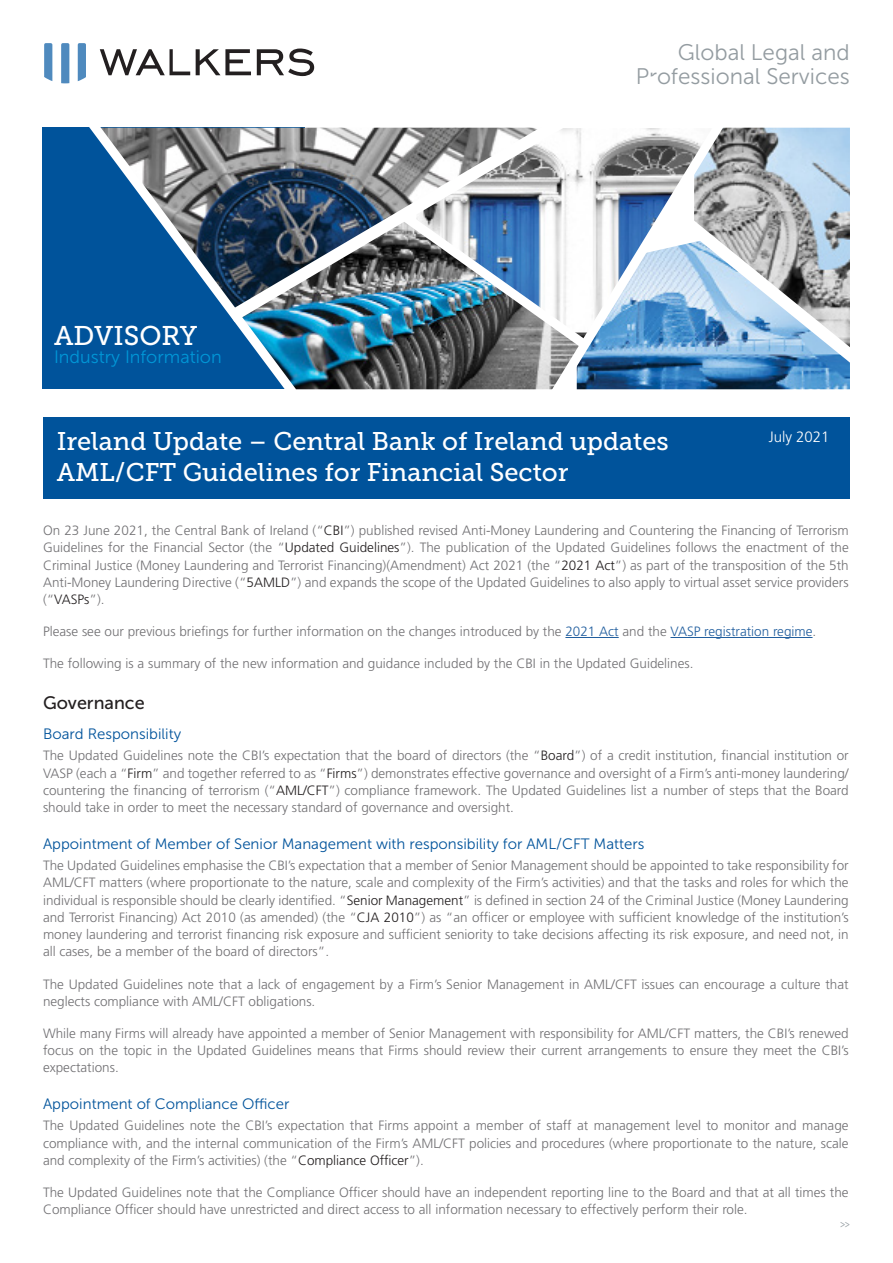
<style>
.page{position:relative;width:893px;height:1263px;background:#fff}
.page>*{position:absolute;margin:0;border:0;box-sizing:border-box;transform-origin:0 0}
.t1{font:27px "Museo Slab 500";color:#fff}
.t2{font:25.5px/31.5px "Museo Slab 500";color:#fff}
.t3{font:22.5px/24px "Museo Sans 300";color:#949ca1;text-align:right}
.t4{font:18px "Museo Sans 300";color:#0096d6}
.t5{font:18px "Museo Sans 500";color:#231f20}
.t6{font:15px "Museo Sans 300";color:#00539b}
.t7{font:300 15px "Frutiger LT Pro";color:#fff}
.t8{font:300 13.5px/17.2px "Frutiger LT Pro";color:#717073;text-align:justify}
.t9{font:12px "Museo Sans 300";color:#949ca1;scale:.75 1}
.s1{color:#231f20}
.s2{color:#215e9e}
</style>
<div class="page">
<svg style="left:100px;top:49px;width:73px;height:1px"></svg>
<svg style="left:196px;top:49px;width:54px;height:1px"></svg>
<svg style="left:257px;top:49px;width:51px;height:1px"></svg>
<svg style="left:44px;top:43px;width:8px;height:38px"></svg>
<svg style="left:61px;top:43px;width:8px;height:40px"></svg>
<svg style="left:78px;top:43px;width:8px;height:7px"></svg>
<svg style="left:42px;top:164px;width:1px;height:170px"></svg>
<svg style="left:69px;top:50px;width:246px;height:78px"></svg>
<div style="left:43px;top:128px;width:262px;height:261px;background:#00539b"></div>
<img style="left:305px;top:333px;width:237px;height:56px">
<svg style="left:75px;top:104px;width:230px;height:286px"></svg>
<img style="left:215px;top:100px;width:176px;height:233px">
<svg style="left:542px;top:385px;width:190px;height:5px"></svg>
<img style="left:391px;top:127px;width:459px;height:258px">
<div style="left:43px;top:417px;width:807px;height:81px;background:#00539b"></div>
<hr style="left:565px;top:637px;width:54px;height:1px;background:#215e9e">
<hr style="left:670px;top:637px;width:142px;height:1px;background:#215e9e">
<h1 class="t1" style="left:54px;top:320px;width:145px">ADVISORY</h1>
<h3 class="t4" style="left:54px;top:347px;width:169px">Industry Information</h3>
<h3 class="t3" style="left:636px;top:41px;width:216px">Global Legal and<br>Professional Services</h3>
<h2 class="t2" style="left:57px;top:426px;width:614px">Ireland Update – Central Bank of Ireland updates<br>AML/CFT Guidelines for Financial Sector</h2>
<p class="t7" style="left:769px;top:428px;width:62px">July 2021</p>
<p class="t8" style="left:43px;top:522px;width:807px">On 23 June 2021, the Central Bank of Ireland (“<span class="s1">CBI</span>”) published revised Anti-Money Laundering and Countering the Financing of Terrorism Guidelines for the Financial Sector (the “<span class="s1">Updated Guidelines</span>”). The publication of the Updated Guidelines follows the enactment of the Criminal Justice (Money Laundering and Terrorist Financing)(Amendment) Act 2021 (the “<span class="s1">2021 Act</span>”) as part of the transposition of the 5th Anti-Money Laundering Directive (“<span class="s1">5AMLD</span>”) and expands the scope of the Updated Guidelines to also apply to virtual asset service providers (“<span class="s1">VASPs</span>”).</p>
<p class="t8" style="left:43px;top:623px;width:775px">Please see our previous briefings for further information on the changes introduced by the <span class="s2">2021 Act</span> and the <span class="s2">VASP registration regime</span>.</p>
<p class="t8" style="left:43px;top:655px;width:652px">The following is a summary of the new information and guidance included by the CBI in the Updated Guidelines.</p>
<h3 class="t5" style="left:43px;top:693px;width:103px">Governance</h3>
<p class="t6" style="left:43px;top:726px;width:140px">Board Responsibility</p>
<p class="t8" style="left:43px;top:747px;width:807px">The Updated Guidelines note the CBI’s expectation that the board of directors (the “<span class="s1">Board</span>”) of a credit institution, financial institution or VASP (each a “<span class="s1">Firm</span>” and together referred to as “<span class="s1">Firms</span>”) demonstrates effective governance and oversight of a Firm’s anti-money laundering/ countering the financing of terrorism (“<span class="s1">AML/CFT</span>”) compliance framework. The Updated Guidelines list a number of steps that the Board should take in order to meet the necessary standard of governance and oversight.</p>
<p class="t6" style="left:43px;top:835px;width:603px">Appointment of Member of Senior Management with responsibility for AML/CFT Matters</p>
<p class="t8" style="left:43px;top:857px;width:807px">The Updated Guidelines emphasise the CBI’s expectation that a member of Senior Management should be appointed to take responsibility for AML/CFT matters (where proportionate to the nature, scale and complexity of the Firm’s activities) and that the tasks and roles for which the individual is responsible should be clearly identified. “<span class="s1">Senior Management</span>” is defined in section 24 of the Criminal Justice (Money Laundering and Terrorist Financing) Act 2010 (as amended) (the “<span class="s1">CJA 2010</span>”) as “an officer or employee with sufficient knowledge of the institution’s money laundering and terrorist financing risk exposure and sufficient seniority to take decisions affecting its risk exposure, and need not, in all cases, be a member of the board of directors”.</p>
<p class="t8" style="left:43px;top:975px;width:807px">The Updated Guidelines note that a lack of engagement by a Firm’s Senior Management in AML/CFT issues can encourage a culture that neglects compliance with AML/CFT obligations.</p>
<p class="t8" style="left:43px;top:1025px;width:807px">While many Firms will already have appointed a member of Senior Management with responsibility for AML/CFT matters, the CBI’s renewed focus on the topic in the Updated Guidelines means that Firms should review their current arrangements to ensure they meet the CBI’s expectations.</p>
<p class="t6" style="left:43px;top:1095px;width:248px">Appointment of Compliance Officer</p>
<p class="t8" style="left:43px;top:1117px;width:807px">The Updated Guidelines note the CBI’s expectation that Firms appoint a member of staff at management level to monitor and manage compliance with, and the internal communication of the Firm’s AML/CFT policies and procedures (where proportionate to the nature, scale and complexity of the Firm’s activities) (the “<span class="s1">Compliance Officer</span>”).</p>
<p class="t8" style="left:43px;top:1184px;width:807px">The Updated Guidelines note that the Compliance Officer should have an independent reporting line to the Board and that at all times the<br>Compliance Officer should have unrestricted and direct access to all information necessary to effectively perform their role.</p>
<p class="t9" style="left:840px;top:1217px;width:15px">&gt;&gt;</p>
</div>
